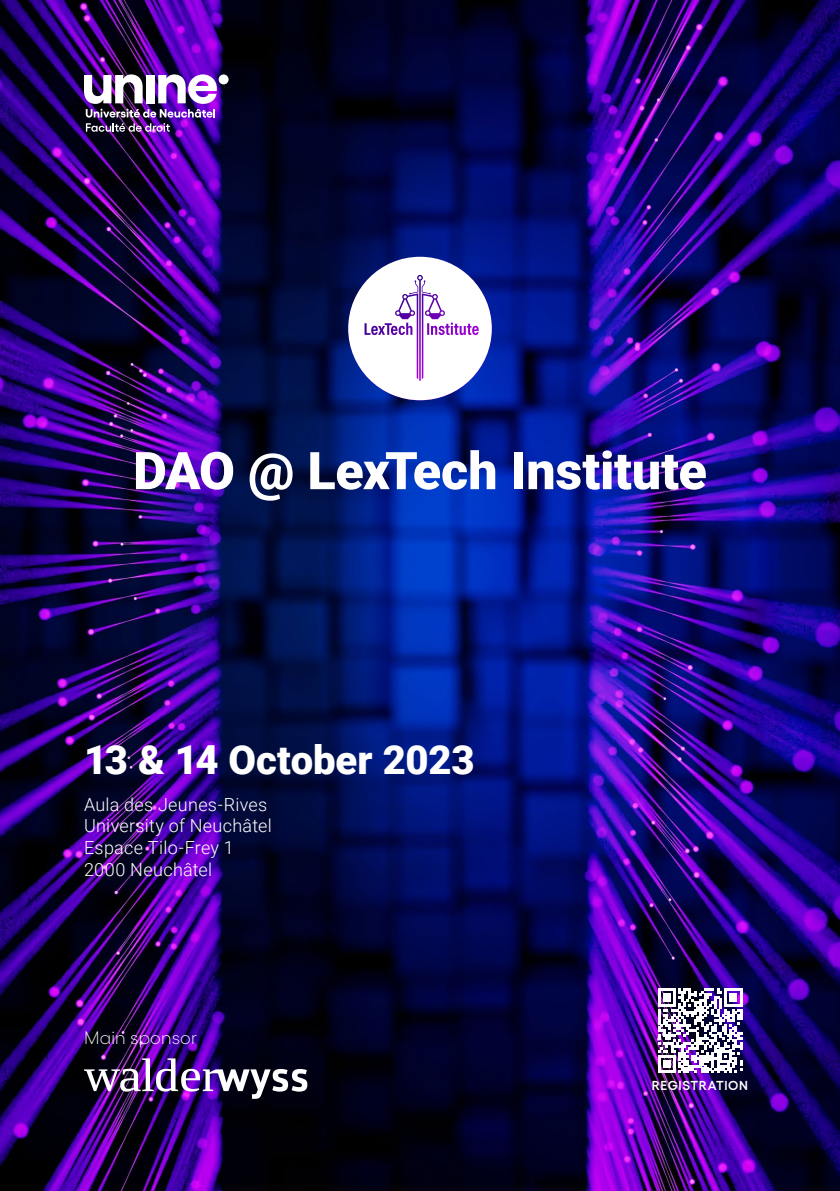
<style>
.page{position:relative;width:840px;height:1191px;background:#fff}
.page>*{position:absolute;margin:0;border:0;box-sizing:border-box;transform-origin:0 0}
.t1{font:900 52px "Roboto";letter-spacing:-.005em;color:#fff}
.Date_colloque{font:900 40px "Roboto";letter-spacing:-.005em;color:#fff}
.t2{font:300 18px/21.6px "Roboto";letter-spacing:.015em;color:#fff}
.t3{font:300 18px "Gellix";letter-spacing:.01em;color:#fff}
.QR_inscription{font:600 13px "Gellix";letter-spacing:.04em;color:#fff}
</style>
<div class="page">
<img style="left:0;top:0;width:839px;height:1191px">
<div style="left:218px;top:74px;width:10px;height:10px;background:#fff;border-radius:50%"></div>
<img style="left:84px;top:74px;width:133px;height:58px">
<svg style="left:657px;top:988px;width:84px;height:84px"></svg>
<svg style="left:348px;top:257px;width:143px;height:143px"></svg>
<img style="left:84px;top:1058px;width:223px;height:40px">
<p class="t1" style="left:133px;top:434px;width:575px">DAO @ LexTech Institute</p>
<p class="Date_colloque" style="left:84px;top:732px;width:392px">13 &amp; 14 October 2023</p>
<p class="t2" style="left:84px;top:793px;width:189px">Aula des Jeunes-Rives<br>University of Neuchâtel</p>
<p class="t2" style="left:84px;top:836px;width:151px">Espace Tilo-Frey 1</p>
<p class="t2" style="left:84px;top:857px;width:130px">2000 Neuchâtel</p>
<p class="t3" style="left:84px;top:1024px;width:115px">Main sponsor</p>
<p class="QR_inscription" style="left:651px;top:1075px;width:98px">REGISTRATION</p>
</div>
